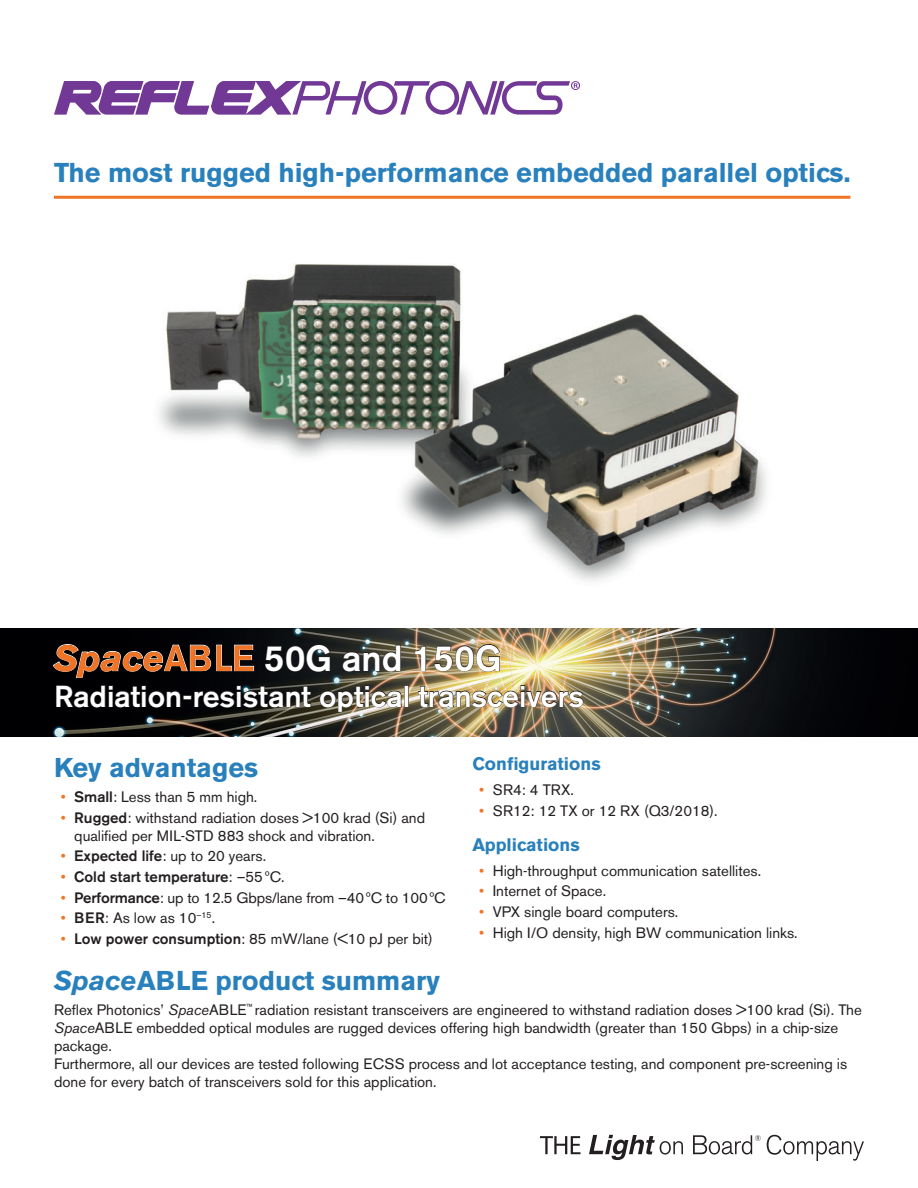
<style>
.page{position:relative;width:918px;height:1188px;background:#fff}
.page>*{position:absolute;margin:0;border:0;box-sizing:border-box;transform-origin:0 0}
.Title_1B{font:500 36px "Akzidenz Grotesk BE";color:#fff}
.Title_1B-2{font:500 30px "Akzidenz Grotesk BE";color:#fff}
.Title_2_span{font:700 27px "Akzidenz Grotesk BE";color:#2880bc}
.Title_2{font:700 27px "Akzidenz Grotesk BE";color:#2880bc}
.Title_3{font:700 18px "Akzidenz Grotesk BE";color:#2880bc}
.Text_span{font:15px/18px "Akzidenz Grotesk BE";color:#231f20}
.t1{font:500 15px "Akzidenz Grotesk BE";color:#231f20}
.s1{font-weight:700;font-style:italic;color:#ef7426}
.s2{color:#ef7426}
.s3{font-weight:500}
.s4{font-weight:400;color:#ef7426}
.s5{font-weight:400}
.s6{font-style:italic}
</style>
<div class="page">
<svg style="left:54px;top:81px;width:526px;height:34px"></svg>
<svg style="left:540px;top:1136px;width:41px;height:18px"></svg>
<svg style="left:589px;top:1135px;width:94px;height:25px"></svg>
<svg style="left:693px;top:1135px;width:68px;height:20px"></svg>
<svg style="left:767px;top:1135px;width:97px;height:26px"></svg>
<img style="left:0;top:629px;width:918px;height:108px">
<img style="left:158px;top:264px;width:609px;height:317px">
<hr style="left:54px;top:196px;width:796px;height:3px;background:#ef7426">
<svg style="left:52px;top:644px;width:202px;height:34px;background:#28282b"></svg>
<svg style="left:265px;top:644px;width:66px;height:28px;background:#151719"></svg>
<svg style="left:342px;top:644px;width:59px;height:28px;background:#373732"></svg>
<svg style="left:414px;top:645px;width:12px;height:26px"></svg>
<img style="left:434px;top:644px;width:66px;height:28px">
<svg style="left:56px;top:684px;width:255px;height:24px;background:#0e0e10"></svg>
<svg style="left:319px;top:685px;width:84px;height:27px;background:#5d5645"></svg>
<div style="left:404px;top:685px;width:5px;height:22px;border:1px solid #231f20"></div>
<img style="left:418px;top:685px;width:166px;height:23px">
<h3 class="Title_2_span" style="left:54px;top:157px;width:798px">The most rugged high-performance embedded parallel optics.</h3>
<p class="Title_1B" style="left:54px;top:636px;width:449px"><span class="s1">Space</span><span class="s2">ABLE</span> 50G and 150G</p>
<p class="Title_1B-2" style="left:54px;top:678px;width:532px">Radiation-resistant optical transceivers</p>
<p class="Title_2" style="left:54px;top:752px;width:206px">Key advantages</p>
<p class="Text_span" style="left:61px;top:788px;width:198px"><span class="s2">•</span> <span class="s3">Small</span>: Less than 5 mm high.</p>
<p class="Text_span" style="left:74px;top:808px;width:352px;text-indent:-14px"><span class="s2">•</span> <span class="s3">Rugged</span>: withstand radiation doses &gt;100 krad (Si) and qualified per MIL-STD 883 shock and vibration.</p>
<p class="Text_span" style="left:61px;top:847px;width:207px"><span class="s2">•</span> <span class="s3">Expected life</span>: up to 20 years.</p>
<p class="t1" style="left:61px;top:867px;width:225px"><span class="s4">•</span> Cold start temperature<span class="s5">: –55ºC.</span></p>
<p class="Text_span" style="left:61px;top:888px;width:386px"><span class="s2">•</span> <span class="s3">Performance</span>: up to 12.5 Gbps/lane from –40ºC to 100ºC</p>
<p class="Text_span" style="left:61px;top:909px;width:156px"><span class="s2">•</span> <span class="s3">BER</span>: As low as 10<sup>–15</sup>.</p>
<p class="Text_span" style="left:61px;top:930px;width:374px"><span class="s2">•</span> <span class="s3">Low power consumption</span>: 85 mW/lane (&lt;10 pJ per bit)</p>
<p class="Title_3" style="left:472px;top:754px;width:130px">Configurations</p>
<p class="Text_span" style="left:479px;top:781px;width:96px"><span class="s2">•</span> SR4: 4 TRX.</p>
<p class="Text_span" style="left:479px;top:802px;width:240px"><span class="s2">•</span> SR12: 12 TX or 12 RX (Q3/2018).</p>
<p class="Title_3" style="left:472px;top:834px;width:109px">Applications</p>
<p class="Text_span" style="left:479px;top:861px;width:283px"><span class="s2">•</span> High-throughput communication satellites.</p>
<p class="Text_span" style="left:479px;top:882px;width:128px"><span class="s2">•</span> Internet of Space.</p>
<p class="Text_span" style="left:479px;top:903px;width:201px"><span class="s2">•</span> VPX single board computers.</p>
<p class="Text_span" style="left:479px;top:924px;width:320px"><span class="s2">•</span> High I/O density, high BW communication links.</p>
<p class="Title_2_span" style="left:54px;top:965px;width:387px"><span class="s6">Space</span>ABLE product summary</p>
<p class="Text_span" style="left:54px;top:1000px;width:809px">Reflex Photonics’ <span class="s6">Space</span>ABLE<sup>™</sup> radiation resistant transceivers are engineered to withstand radiation doses &gt;100 krad (Si). The <span class="s6">Space</span>ABLE embedded optical modules are rugged devices offering high bandwidth (greater than 150 Gbps) in a chip-size package.<br>Furthermore, all our devices are tested following ECSS process and lot acceptance testing, and component pre-screening is done for every batch of transceivers sold for this application.</p>
</div>
